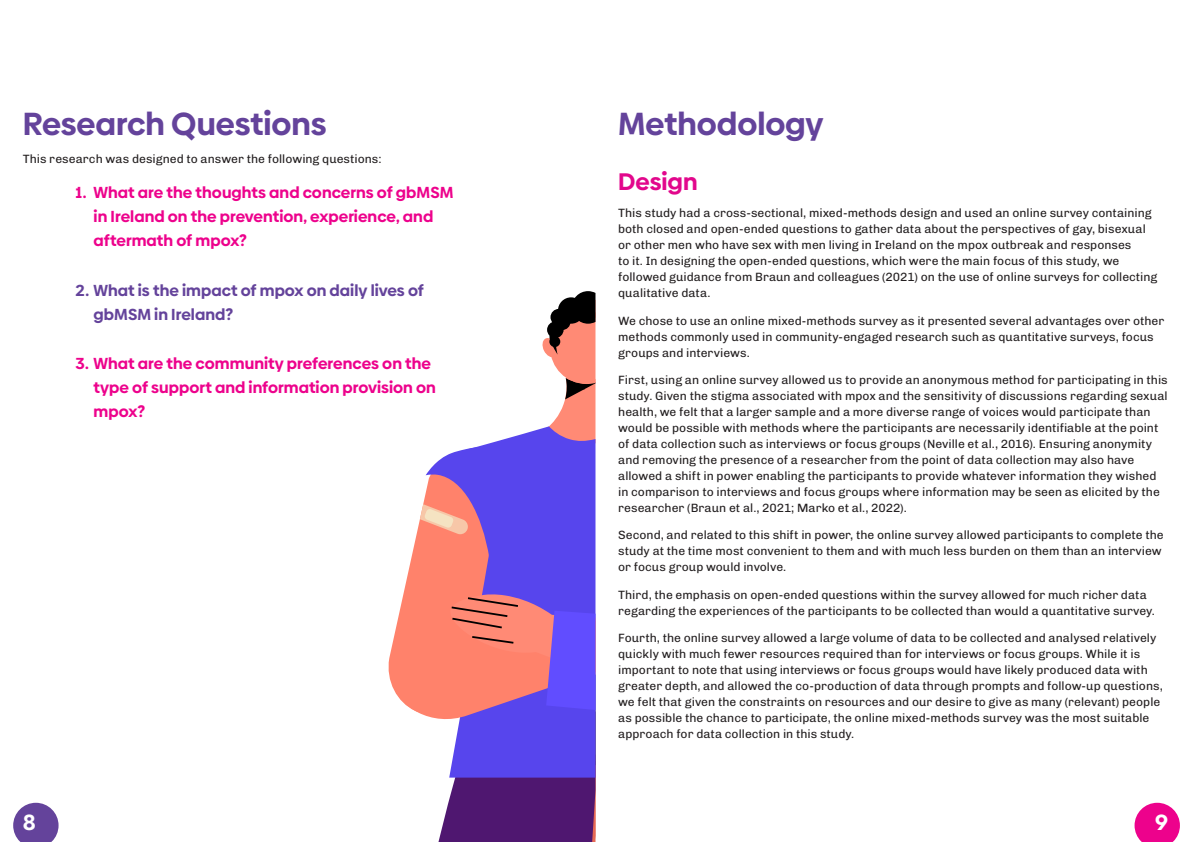
<style>
.page{position:relative;width:1191px;height:842px;background:#fff}
.page>*{position:absolute;margin:0;border:0;box-sizing:border-box;transform-origin:0 0}
.t1{font:700 32px "Biennale";letter-spacing:-.005em;color:#64439b}
.t2{font:700 24px "Biennale";color:#e2078c}
.t3{font:700 22px "Biennale";color:#fff}
.t4{font:700 16px/24px "Biennale";color:#ed028c}
.t5{font:700 16px/24px "Biennale";letter-spacing:.005em;color:#64439b}
.t6{font:12px/16px "Chivo";color:#231f20}
</style>
<div class="page">
<svg style="left:388px;top:291px;width:207px;height:551px"></svg>
<div style="left:558px;top:297px;width:26px;height:27px;background:#000;border-radius:50%"></div>
<div style="left:550px;top:309px;width:17px;height:16px;background:#000;border-radius:50%"></div>
<div style="left:554px;top:313px;width:16px;height:17px;background:#000;border-radius:50%"></div>
<div style="left:547px;top:321px;width:16px;height:17px;background:#000;border-radius:50%"></div>
<div style="left:549px;top:336px;width:11px;height:11px;background:#000;border-radius:50%"></div>
<svg style="left:1134px;top:803px;width:45px;height:39px;background:#ef2a9e"></svg>
<svg style="left:13px;top:803px;width:46px;height:39px"></svg>
<p class="t1" style="left:23px;top:104px;width:305px">Research Questions</p>
<p class="t6" style="left:23px;top:150px;width:360px">This research was designed to answer the following questions:</p>
<p class="t4" style="left:94px;top:180px;width:361px;text-indent:-18px">1. What are the thoughts and concerns of gbMSM in Ireland on the prevention, experience, and aftermath of mpox?</p>
<p class="t5" style="left:94px;top:278px;width:332px;text-indent:-18px">2. What is the impact of mpox on daily lives of gbMSM in Ireland?</p>
<p class="t4" style="left:94px;top:351px;width:344px;text-indent:-18px">3. What are the community preferences on the type of support and information provision on mpox?</p>
<p class="t1" style="left:618px;top:104px;width:207px">Methodology</p>
<p class="t2" style="left:618px;top:166px;width:81px">Design</p>
<p class="t6" style="left:618px;top:205px;width:541px">This study had a cross-sectional, mixed-methods design and used an online survey containing both closed and open-ended questions to gather data about the perspectives of gay, bisexual or other men who have sex with men living in Ireland on the mpox outbreak and responses<br>to it. In designing the open-ended questions, which were the main focus of this study, we followed guidance from Braun and colleagues (2021) on the use of online surveys for collecting qualitative data.</p>
<p class="t6" style="left:618px;top:312px;width:547px">We chose to use an online mixed-methods survey as it presented several advantages over other methods commonly used in community-engaged research such as quantitative surveys, focus groups and interviews.</p>
<p class="t6" style="left:618px;top:371px;width:551px">First, using an online survey allowed us to provide an anonymous method for participating in this study. Given the stigma associated with mpox and the sensitivity of discussions regarding sexual health, we felt that a larger sample and a more diverse range of voices would participate than would be possible with methods where the participants are necessarily identifiable at the point of data collection such as interviews or focus groups (Neville et al., 2016). Ensuring anonymity and removing the presence of a researcher from the point of data collection may also have allowed a shift in power enabling the participants to provide whatever information they wished in comparison to interviews and focus groups where information may be seen as elicited by the researcher (Braun et al., 2021; Marko et al., 2022).</p>
<p class="t6" style="left:618px;top:527px;width:547px">Second, and related to this shift in power, the online survey allowed participants to complete the study at the time most convenient to them and with much less burden on them than an interview or focus group would involve.</p>
<p class="t6" style="left:618px;top:586px;width:538px">Third, the emphasis on open-ended questions within the survey allowed for much richer data regarding the experiences of the participants to be collected than would a quantitative survey.</p>
<p class="t6" style="left:618px;top:629px;width:546px">Fourth, the online survey allowed a large volume of data to be collected and analysed relatively quickly with much fewer resources required than for interviews or focus groups. While it is important to note that using interviews or focus groups would have likely produced data with greater depth, and allowed the co-production of data through prompts and follow-up questions, we felt that given the constraints on resources and our desire to give as many (relevant) people as possible the chance to participate, the online mixed-methods survey was the most suitable approach for data collection in this study.</p>
<h3 class="t3" style="left:23px;top:808px;width:15px">8</h3>
<h3 class="t3" style="left:1155px;top:808px;width:15px">9</h3>
</div>
